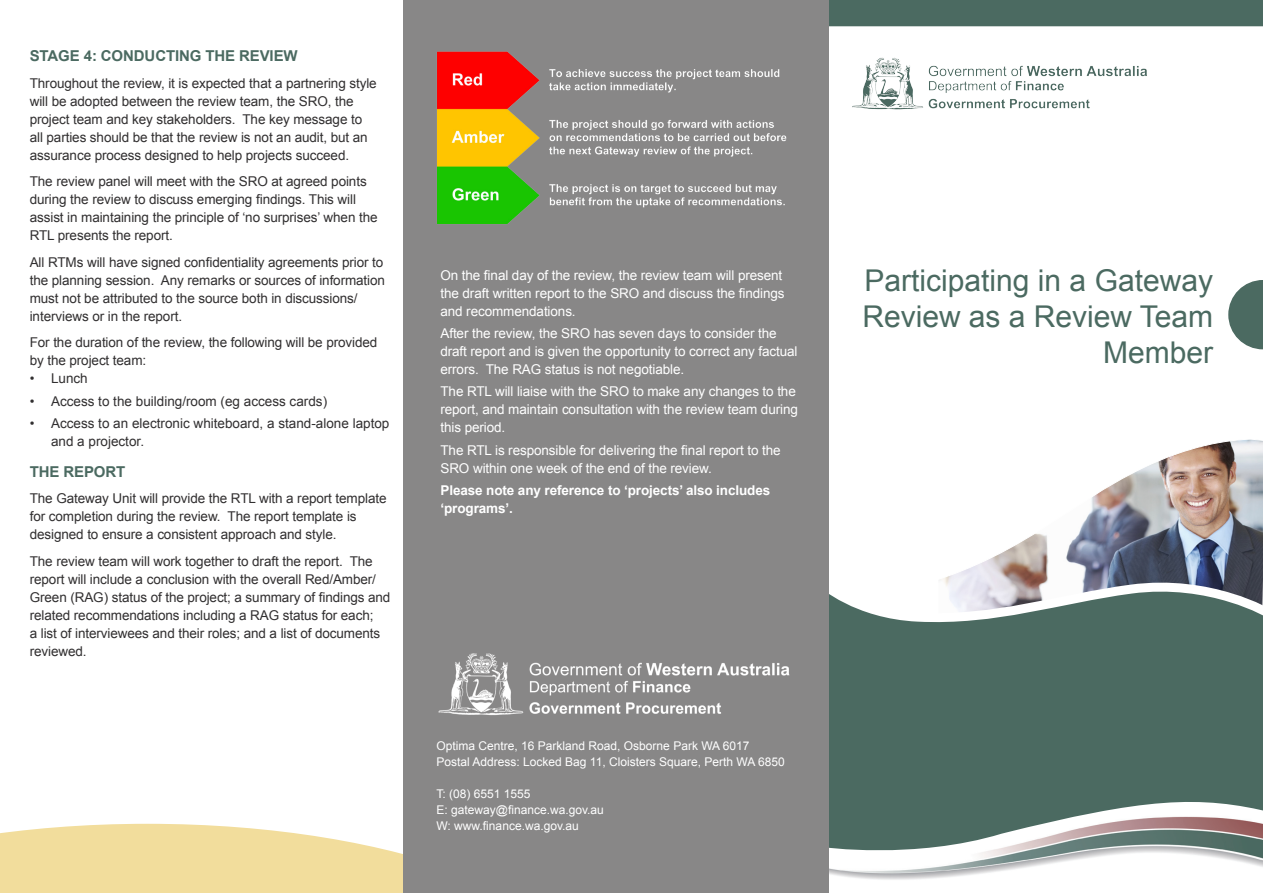
<style>
.page{position:relative;width:1263px;height:893px;background:#fff}
.page>*{position:absolute;margin:0;border:0;box-sizing:border-box;transform-origin:0 0}
.t1{font:30px/36px "Arial";color:#4b6a61;text-align:right}
.Heading_1{font:700 15px "Arial";letter-spacing:-.01em;color:#4b6a61}
.Body{font:13.5px/18px "Arial";letter-spacing:-.01em;color:#312f30}
.Body_on_grey{font:13.5px/18px "Arial";letter-spacing:-.01em;color:#fff}
.Bullets{font:13.5px/18px "Arial";color:#312f30}
.Body_on_grey-2{font:700 13.5px/18px "Arial";letter-spacing:-.01em;color:#fff}
.Body-2{font:12px "Arial";color:#fff}
.s1{color:#fff}
</style>
<div class="page">
<svg style="left:0;top:824px;width:403px;height:69px;background:#f3e0a6"></svg>
<svg style="left:828px;top:439px;width:435px;height:129px"></svg>
<svg style="left:828px;top:568px;width:435px;height:325px;fill:#4b6a61"></svg>
<div style="left:828px;top:0;width:435px;height:26px;background:#4b6a61"></div>
<svg style="left:1228px;top:280px;width:35px;height:69px"></svg>
<div style="left:403px;top:0;width:425px;height:893px;background:#888787"></div>
<img style="left:852px;top:57px;width:295px;height:53px">
<img style="left:438px;top:653px;width:352px;height:63px">
<img style="left:437px;top:51px;width:350px;height:173px">
<p class="Heading_1" style="left:30px;top:46px;width:306px">STAGE 4: CONDUCTING THE REVIEW<span class="s1">RING</span></p>
<p class="Body" style="left:30px;top:74px;width:348px">Throughout the review, it is expected that a partnering style will be adopted between the review team, the SRO, the project team and key stakeholders. The key message to all parties should be that the review is not an audit, but an assurance process designed to help projects succeed.</p>
<p class="Body" style="left:30px;top:173px;width:349px">The review panel will meet with the SRO at agreed points during the review to discuss emerging findings. This will assist in maintaining the principle of ‘no surprises’ when the RTL presents the report.</p>
<p class="Body" style="left:30px;top:253px;width:357px">All RTMs will have signed confidentiality agreements prior to the planning session. Any remarks or sources of information must not be attributed to the source both in discussions/ interviews or in the report.</p>
<p class="Body" style="left:30px;top:334px;width:349px">For the duration of the review, the following will be provided by the project team:</p>
<p class="Bullets" style="left:30px;top:370px;width:60px">• Lunch</p>
<p class="Bullets" style="left:30px;top:392px;width:299px">• Access to the building/room (eg access cards)</p>
<p class="Bullets" style="left:51px;top:414px;width:340px;text-indent:-21px">• Access to an electronic whiteboard, a stand-alone laptop and a projector.</p>
<p class="Heading_1" style="left:30px;top:461px;width:97px">THE REPORT</p>
<p class="Body" style="left:30px;top:490px;width:358px">The Gateway Unit will provide the RTL with a report template for completion during the review. The report template is designed to ensure a consistent approach and style.</p>
<p class="Body" style="left:30px;top:552px;width:362px">The review team will work together to draft the report. The report will include a conclusion with the overall Red/Amber/ Green (RAG) status of the project; a summary of findings and related recommendations including a RAG status for each;<br>a list of interviewees and their roles; and a list of documents reviewed.</p>
<p class="Body_on_grey" style="left:440px;top:266px;width:346px">On the final day of the review, the review team will present the draft written report to the SRO and discuss the findings and recommendations.</p>
<p class="Body_on_grey" style="left:440px;top:324px;width:359px">After the review, the SRO has seven days to consider the draft report and is given the opportunity to correct any factual errors. The RAG status is not negotiable.</p>
<p class="Body_on_grey" style="left:440px;top:383px;width:359px">The RTL will liaise with the SRO to make any changes to the report, and maintain consultation with the review team during this period.</p>
<p class="Body_on_grey" style="left:440px;top:441px;width:342px">The RTL is responsible for delivering the final report to the<br>SRO within one week of the end of the review.</p>
<p class="Body_on_grey-2" style="left:440px;top:482px;width:331px">Please note any reference to ‘projects’ also includes ‘programs’.</p>
<p class="Body-2" style="left:436px;top:738px;width:315px">Optima Centre, 16 Parkland Road, Osborne Park WA 6017</p>
<p class="Body-2" style="left:436px;top:754px;width:350px">Postal Address: Locked Bag 11, Cloisters Square, Perth WA 6850</p>
<p class="Body-2" style="left:436px;top:786px;width:96px">T: (08) 6551 1555</p>
<p class="Body-2" style="left:436px;top:802px;width:169px">E: gateway@finance.wa.gov.au</p>
<p class="Body-2" style="left:436px;top:818px;width:144px">W: www.finance.wa.gov.au</p>
<p class="t1" style="left:862px;top:263px;width:352px">Participating in a Gateway<br>Review as a Review Team<br>Member</p>
</div>
